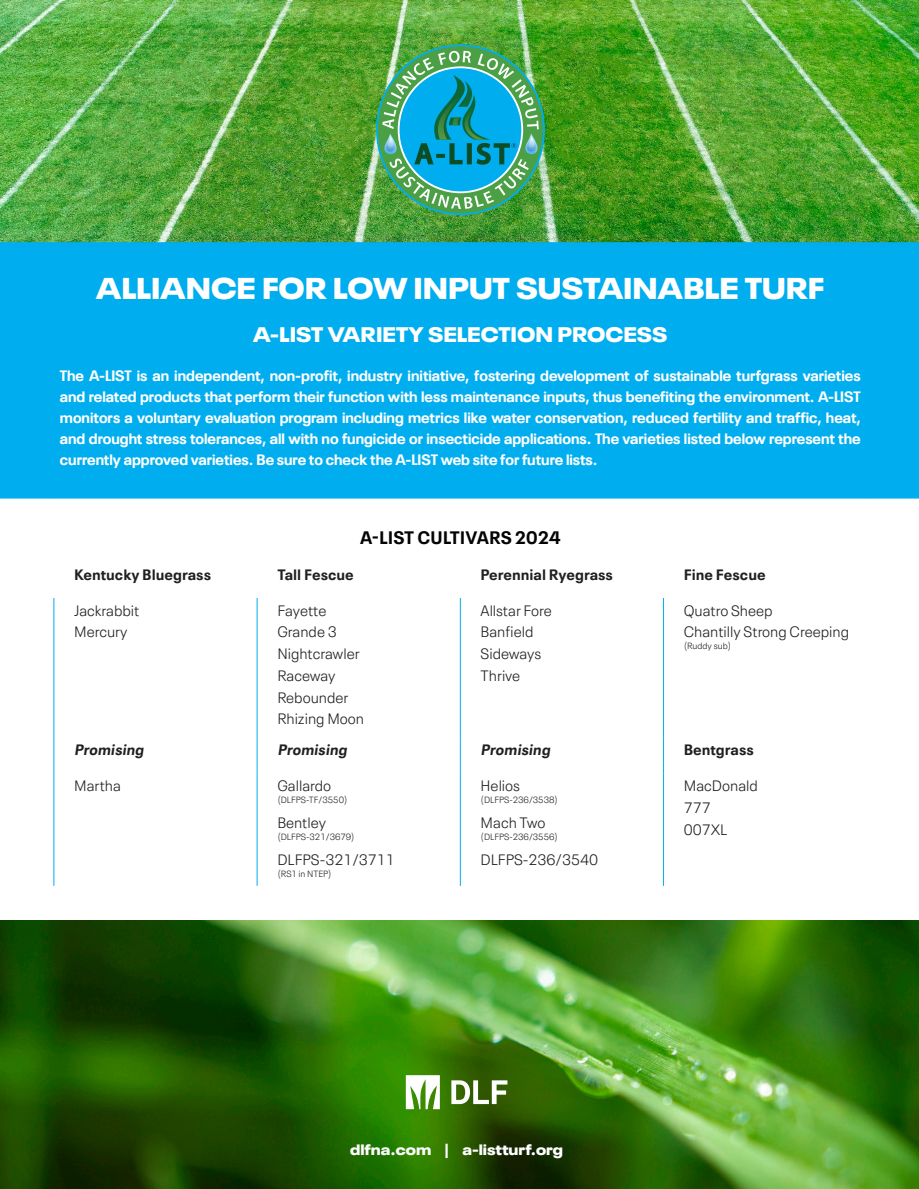
<style>
.page{position:relative;width:919px;height:1189px;background:#fff}
.page>*{position:absolute;margin:0;border:0;box-sizing:border-box;transform-origin:0 0}
.NEUE_PLAK_TXT_LT_10_14_DRK_GRY{font:900 expanded 30px "Neue Plak";color:#fff}
.NEUE_PLAK_TXT_LT_10_14_DRK_GRY-2{font:900 expanded 21px "Neue Plak";color:#fff}
.NEUE_PLAK_BOLD_20_30_BLUE{font:700 18px "Neue Plak Text";color:#040503}
.NEUE_PLAK_TXT_LT_10_14_DRK_GRY-3{font:700 15px/21px "Neue Plak";color:#fff;text-align:justify}
.NEUE_PLAK_TXT_LT_10_14_DRK_GRY-4{font:300 15px "Neue Plak Text";color:#231f20}
.NEUE_PLAK_TXT_LT_10_14_DRK_GRY-5{font:700 15px "Neue Plak Text";color:#231f20}
.NEUE_PLAK_TXT_LT_10_14_DRK_GRY-6{font:900 expanded 15px "Neue Plak";color:#fff}
.NEUE_PLAK_TXT_LT_10_14_DRK_GRY-7{font:300 9px "Neue Plak Text";color:#231f20}
.s1{font-family:"Neue Plak Text";font-weight:700;font-stretch:normal}
</style>
<div class="page">
<img style="left:0;top:920px;width:919px;height:269px">
<img style="left:0;top:0;width:919px;height:242px">
<div style="left:0;top:242px;width:919px;height:256px;background:#00aeef"></div>
<hr style="left:54px;top:598px;width:1px;height:140px;background:#00aeef">
<hr style="left:257px;top:598px;width:1px;height:140px;background:#00aeef">
<hr style="left:460px;top:598px;width:1px;height:140px;background:#00aeef">
<hr style="left:663px;top:598px;width:1px;height:140px;background:#00aeef">
<svg style="left:54px;top:738px;width:1px;height:36px"></svg>
<svg style="left:257px;top:738px;width:1px;height:36px"></svg>
<svg style="left:460px;top:738px;width:1px;height:36px"></svg>
<svg style="left:663px;top:738px;width:1px;height:36px"></svg>
<hr style="left:54px;top:774px;width:1px;height:112px;background:#00aeef">
<hr style="left:257px;top:774px;width:1px;height:112px;background:#00aeef">
<hr style="left:460px;top:774px;width:1px;height:112px;background:#00aeef">
<hr style="left:663px;top:774px;width:1px;height:112px;background:#00aeef">
<img style="left:376px;top:44px;width:169px;height:171px">
<svg style="left:451px;top:1080px;width:56px;height:24px"></svg>
<svg style="left:406px;top:1075px;width:34px;height:35px"></svg>
<p class="NEUE_PLAK_TXT_LT_10_14_DRK_GRY" style="left:96px;top:263px;width:729px">ALLIANCE FOR LOW INPUT SUSTAINABLE TURF</p>
<p class="NEUE_PLAK_TXT_LT_10_14_DRK_GRY-2" style="left:253px;top:317px;width:416px">A-LIST VARIETY SELECTION PROCESS</p>
<p class="NEUE_PLAK_TXT_LT_10_14_DRK_GRY-3" style="left:60px;top:363px;width:802px">The A-LIST is an independent, non-profit, industry initiative, fostering development of sustainable turfgrass varieties and related products that perform their function with less maintenance inputs, thus benefiting the environment. A-LIST monitors a voluntary evaluation program including metrics like water conservation, reduced fertility and traffic, heat, and drought stress tolerances, all with no fungicide or insecticide applications. The varieties listed below represent the currently approved varieties. Be sure to check the A-LIST web site for future lists.</p>
<p class="NEUE_PLAK_BOLD_20_30_BLUE" style="left:360px;top:523px;width:202px">A-LIST CULTIVARS 2024</p>
<p class="NEUE_PLAK_TXT_LT_10_14_DRK_GRY-5" style="left:74px;top:562px;width:138px">Kentucky Bluegrass</p>
<p class="NEUE_PLAK_TXT_LT_10_14_DRK_GRY-5" style="left:277px;top:562px;width:78px">Tall Fescue</p>
<p class="NEUE_PLAK_TXT_LT_10_14_DRK_GRY-5" style="left:480px;top:562px;width:134px">Perennial Ryegrass</p>
<p class="NEUE_PLAK_TXT_LT_10_14_DRK_GRY-5" style="left:684px;top:562px;width:83px">Fine Fescue</p>
<p class="NEUE_PLAK_TXT_LT_10_14_DRK_GRY-4" style="left:74px;top:598px;width:67px">Jackrabbit</p>
<p class="NEUE_PLAK_TXT_LT_10_14_DRK_GRY-4" style="left:74px;top:620px;width:55px">Mercury</p>
<p class="NEUE_PLAK_TXT_LT_10_14_DRK_GRY-4" style="left:684px;top:598px;width:90px">Quatro Sheep</p>
<p class="NEUE_PLAK_TXT_LT_10_14_DRK_GRY-4" style="left:684px;top:620px;width:167px">Chantilly Strong Creeping</p>
<p class="NEUE_PLAK_TXT_LT_10_14_DRK_GRY-7" style="left:684px;top:639px;width:49px">(Ruddy sub)</p>
<p class="NEUE_PLAK_TXT_LT_10_14_DRK_GRY-4" style="left:277px;top:598px;width:51px">Fayette</p>
<p class="NEUE_PLAK_TXT_LT_10_14_DRK_GRY-4" style="left:277px;top:620px;width:61px">Grande 3</p>
<p class="NEUE_PLAK_TXT_LT_10_14_DRK_GRY-4" style="left:277px;top:642px;width:84px">Nightcrawler</p>
<p class="NEUE_PLAK_TXT_LT_10_14_DRK_GRY-4" style="left:277px;top:664px;width:60px">Raceway</p>
<p class="NEUE_PLAK_TXT_LT_10_14_DRK_GRY-4" style="left:277px;top:685px;width:73px">Rebounder</p>
<p class="NEUE_PLAK_TXT_LT_10_14_DRK_GRY-4" style="left:277px;top:707px;width:88px">Rhizing Moon</p>
<p class="NEUE_PLAK_TXT_LT_10_14_DRK_GRY-4" style="left:480px;top:598px;width:73px">Allstar Fore</p>
<p class="NEUE_PLAK_TXT_LT_10_14_DRK_GRY-4" style="left:480px;top:620px;width:54px">Banfield</p>
<p class="NEUE_PLAK_TXT_LT_10_14_DRK_GRY-4" style="left:480px;top:642px;width:62px">Sideways</p>
<p class="NEUE_PLAK_TXT_LT_10_14_DRK_GRY-4" style="left:480px;top:664px;width:41px">Thrive</p>
<p class="NEUE_PLAK_TXT_LT_10_14_DRK_GRY-5" style="left:74px;top:737px;width:74px">Promising</p>
<p class="NEUE_PLAK_TXT_LT_10_14_DRK_GRY-5" style="left:277px;top:737px;width:74px">Promising</p>
<p class="NEUE_PLAK_TXT_LT_10_14_DRK_GRY-5" style="left:480px;top:737px;width:74px">Promising</p>
<p class="NEUE_PLAK_TXT_LT_10_14_DRK_GRY-5" style="left:684px;top:737px;width:72px">Bentgrass</p>
<p class="NEUE_PLAK_TXT_LT_10_14_DRK_GRY-4" style="left:74px;top:774px;width:48px">Martha</p>
<p class="NEUE_PLAK_TXT_LT_10_14_DRK_GRY-4" style="left:277px;top:774px;width:55px">Gallardo</p>
<p class="NEUE_PLAK_TXT_LT_10_14_DRK_GRY-7" style="left:277px;top:793px;width:72px">(DLFPS-TF/3550)</p>
<p class="NEUE_PLAK_TXT_LT_10_14_DRK_GRY-4" style="left:277px;top:811px;width:50px">Bentley</p>
<p class="NEUE_PLAK_TXT_LT_10_14_DRK_GRY-7" style="left:277px;top:830px;width:79px">(DLFPS-321/3679)</p>
<p class="NEUE_PLAK_TXT_LT_10_14_DRK_GRY-4" style="left:277px;top:848px;width:119px">DLFPS-321/3711</p>
<p class="NEUE_PLAK_TXT_LT_10_14_DRK_GRY-7" style="left:277px;top:866px;width:56px">(RS1 in NTEP)</p>
<p class="NEUE_PLAK_TXT_LT_10_14_DRK_GRY-4" style="left:480px;top:774px;width:41px">Helios</p>
<p class="NEUE_PLAK_TXT_LT_10_14_DRK_GRY-7" style="left:480px;top:793px;width:79px">(DLFPS-236/3538)</p>
<p class="NEUE_PLAK_TXT_LT_10_14_DRK_GRY-4" style="left:480px;top:811px;width:66px">Mach Two</p>
<p class="NEUE_PLAK_TXT_LT_10_14_DRK_GRY-7" style="left:480px;top:830px;width:79px">(DLFPS-236/3556)</p>
<p class="NEUE_PLAK_TXT_LT_10_14_DRK_GRY-4" style="left:480px;top:848px;width:119px">DLFPS-236/3540</p>
<p class="NEUE_PLAK_TXT_LT_10_14_DRK_GRY-4" style="left:684px;top:774px;width:76px">MacDonald</p>
<p class="NEUE_PLAK_TXT_LT_10_14_DRK_GRY-4" style="left:684px;top:796px;width:28px">777</p>
<p class="NEUE_PLAK_TXT_LT_10_14_DRK_GRY-4" style="left:684px;top:818px;width:45px">007XL</p>
<p class="NEUE_PLAK_TXT_LT_10_14_DRK_GRY-6" style="left:350px;top:1137px;width:215px">dlfna.com <span class="s1">|</span> a-listturf.org</p>
</div>
